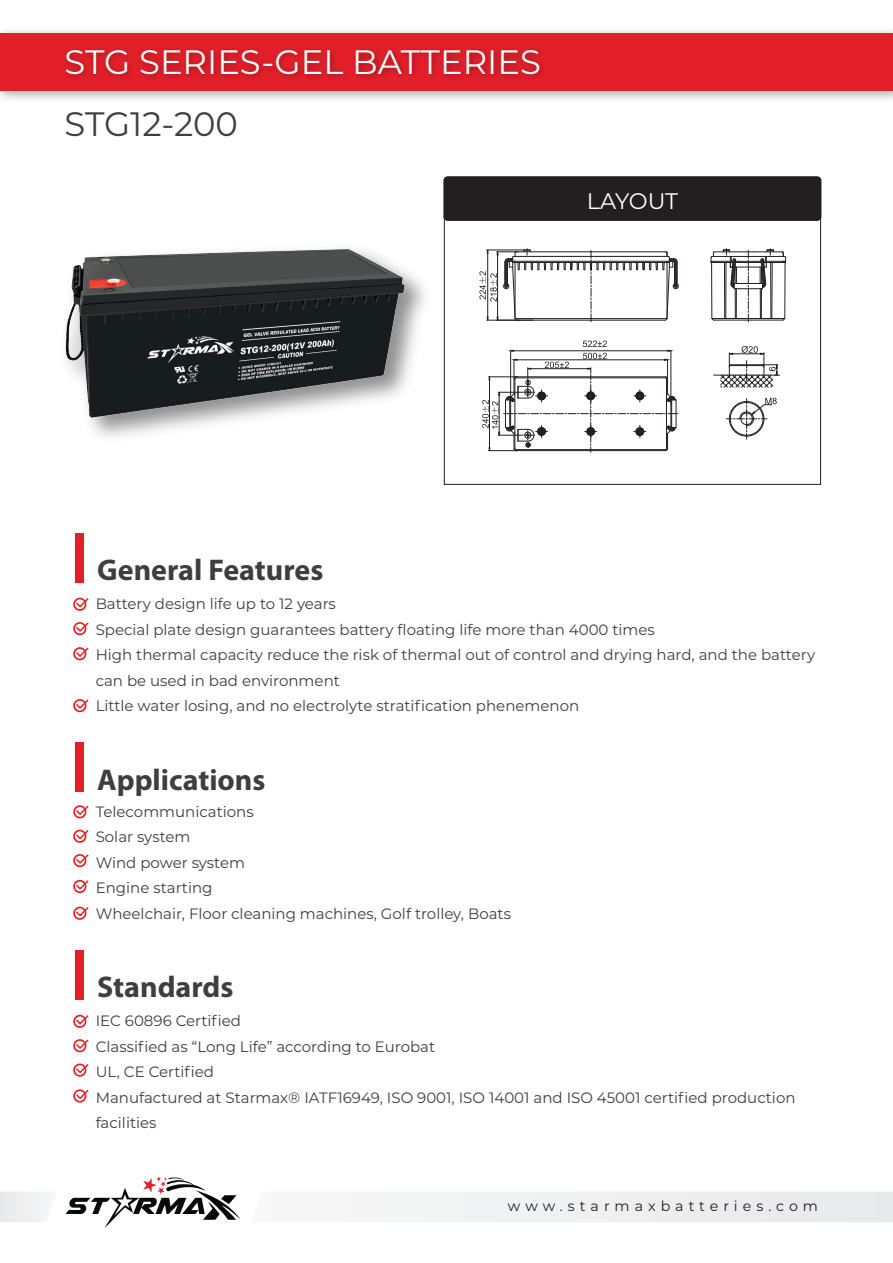
<style>
.page{position:relative;width:893px;height:1263px;background:#fff}
.page>*{position:absolute;margin:0;border:0;box-sizing:border-box;transform-origin:0 0}
.t1{font:33.9px "Montserrat";color:#fff}
.t2{font:33.9px "Montserrat";color:#3e3e3f}
.t3{font:700 30px "Myriad Pro";color:#3e3e3f}
.t4{font:22.5px "Montserrat";letter-spacing:-.015em;color:#fff}
.t5{font:15px/25.5px "Montserrat";color:#3e3e3f}
.t6{font:14.25px "Montserrat";letter-spacing:.35em;color:#231f20}
</style>
<div class="page">
<div style="left:385px;top:1192px;width:508px;height:30px;background:#efeff0"></div>
<svg style="left:0;top:1192px;width:45px;height:30px"></svg>
<img style="left:0;top:30px;width:893px;height:69px">
<svg style="left:0;top:34px;width:893px;height:57px;background:#de1f29"></svg>
<div style="left:443px;top:176px;width:378px;height:45px;background:#231f20;border-radius:4px"></div>
<div style="left:76px;top:533px;width:8px;height:49px;background:#e3202a"></div>
<div style="left:73px;top:598px;width:13px;height:13px;border:2px solid #ee1d23;border-radius:50%"></div>
<svg style="left:74px;top:597px;width:15px;height:12px"></svg>
<div style="left:73px;top:622px;width:13px;height:13px;border:2px solid #ee1d23;border-radius:50%"></div>
<svg style="left:74px;top:622px;width:15px;height:11px"></svg>
<div style="left:73px;top:647px;width:13px;height:13px;border:2px solid #ee1d23;border-radius:50%"></div>
<svg style="left:74px;top:647px;width:15px;height:11px"></svg>
<div style="left:73px;top:699px;width:13px;height:13px;border:2px solid #ee1d23;border-radius:50%"></div>
<svg style="left:74px;top:699px;width:15px;height:11px"></svg>
<div style="left:76px;top:950px;width:8px;height:49px;background:#e3202a"></div>
<div style="left:73px;top:1015px;width:13px;height:13px;border:2px solid #ee1d23;border-radius:50%"></div>
<svg style="left:74px;top:1014px;width:15px;height:12px"></svg>
<div style="left:73px;top:1039px;width:13px;height:13px;border:2px solid #ee1d23;border-radius:50%"></div>
<svg style="left:74px;top:1039px;width:15px;height:11px"></svg>
<div style="left:73px;top:1063px;width:13px;height:14px;border:2px solid #ee1d23;border-radius:50%"></div>
<svg style="left:74px;top:1063px;width:15px;height:11px"></svg>
<div style="left:73px;top:1089px;width:13px;height:13px;border:2px solid #ee1d23;border-radius:50%"></div>
<svg style="left:74px;top:1089px;width:15px;height:11px"></svg>
<div style="left:76px;top:742px;width:8px;height:50px;background:#e3202a"></div>
<div style="left:73px;top:805px;width:13px;height:13px;border:2px solid #ee1d23;border-radius:50%"></div>
<svg style="left:74px;top:805px;width:15px;height:11px"></svg>
<div style="left:73px;top:830px;width:13px;height:13px;border:2px solid #ee1d23;border-radius:50%"></div>
<svg style="left:74px;top:829px;width:15px;height:12px"></svg>
<div style="left:73px;top:854px;width:13px;height:13px;border:2px solid #ee1d23;border-radius:50%"></div>
<svg style="left:74px;top:854px;width:15px;height:11px"></svg>
<div style="left:73px;top:880px;width:13px;height:13px;border:2px solid #ee1d23;border-radius:50%"></div>
<svg style="left:74px;top:879px;width:15px;height:12px"></svg>
<div style="left:73px;top:907px;width:13px;height:13px;border:2px solid #ee1d23;border-radius:50%"></div>
<svg style="left:74px;top:906px;width:15px;height:12px"></svg>
<svg style="left:66px;top:1177px;width:175px;height:51px"></svg>
<hr style="left:713px;top:375px;width:67px;height:1px;background:#231f20">
<svg style="left:720px;top:346px;width:58px;height:93px"></svg>
<svg style="left:711px;top:249px;width:75px;height:73px"></svg>
<svg style="left:482px;top:340px;width:196px;height:113px"></svg>
<svg style="left:479px;top:248px;width:200px;height:74px"></svg>
<img style="left:62px;top:245px;width:349px;height:193px">
<h1 class="t1" style="left:65px;top:38px;width:478px">STG SERIES-GEL BATTERIES</h1>
<h1 class="t2" style="left:65px;top:100px;width:175px">STG12-200</h1>
<h3 class="t4" style="left:587px;top:185px;width:93px">LAYOUT</h3>
<h2 class="t3" style="left:97px;top:551px;width:228px">General Features</h2>
<p class="t5" style="left:96px;top:591px;width:721px">Battery design life up to 12 years<br>Special plate design guarantees battery floating life more than 4000 times<br>High thermal capacity reduce the risk of thermal out of control and drying hard, and the battery can be used in bad environment<br>Little water losing, and no electrolyte stratification phenemenon</p>
<h2 class="t3" style="left:97px;top:760px;width:170px">Applications</h2>
<p class="t5" style="left:96px;top:798px;width:417px">Telecommunications<br>Solar system<br>Wind power system<br>Engine starting<br>Wheelchair, Floor cleaning machines, Golf trolley, Boats</p>
<h2 class="t3" style="left:97px;top:968px;width:138px">Standards</h2>
<p class="t5" style="left:96px;top:1008px;width:701px">IEC 60896 Certified<br>Classified as “Long Life” according to Eurobat<br>UL, CE Certified<br>Manufactured at Starmax® IATF16949, ISO 9001, ISO 14001 and ISO 45001 certified production facilities</p>
<p class="t6" style="left:508px;top:1196px;width:312px">www.starmaxbatteries.com</p>
</div>
